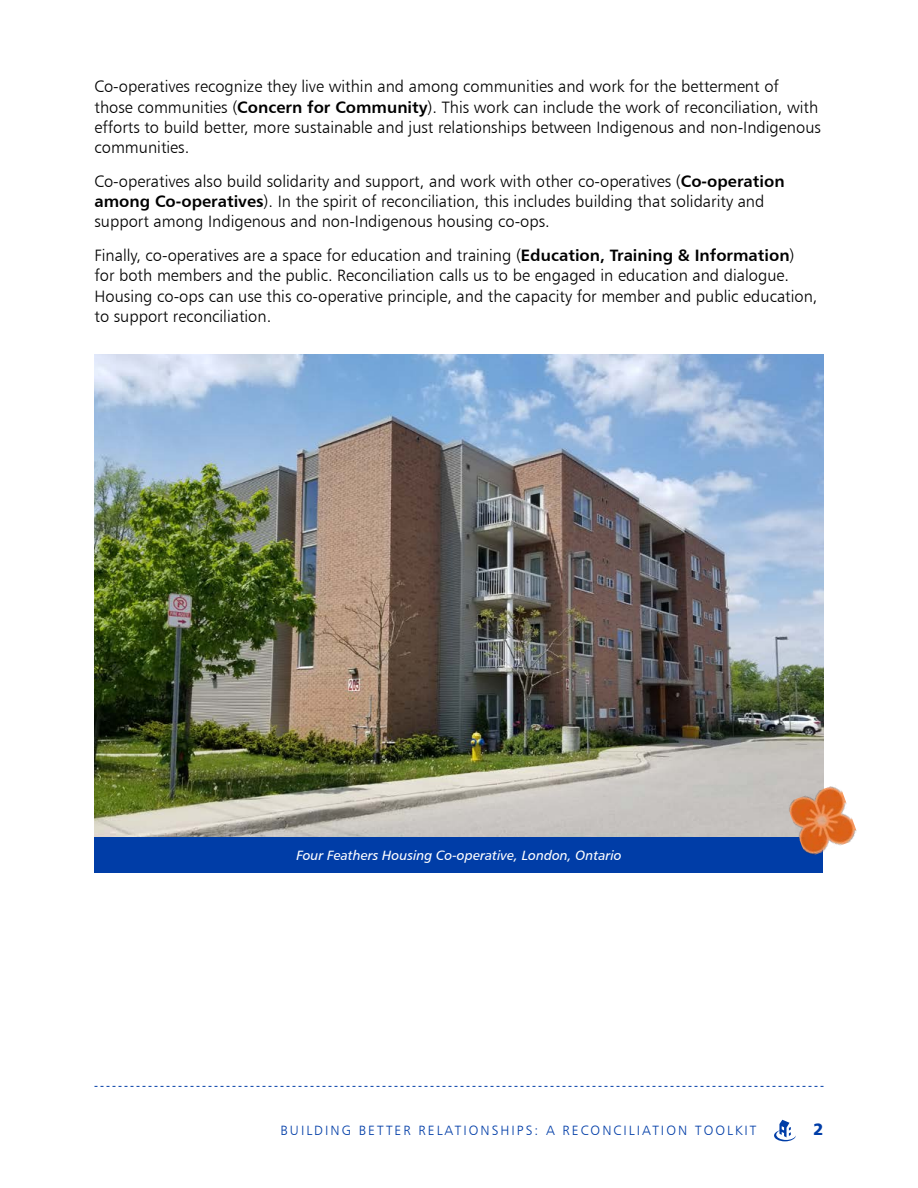
<style>
.page{position:relative;width:918px;height:1188px;background:#fff}
.page>*{position:absolute;margin:0;border:0;box-sizing:border-box;transform-origin:0 0}
.body_copy{font:16.5px/20.2px "Humanist 777 BT Light B";color:#000}
.t1{font:16.5px "Humanist 777 BT Black B";color:#003da7}
.t2{font:13.5px "Humanist 777 BT Light B";letter-spacing:.15em;color:#003da7}
.t3{font:13.5px "Humanist 777 BT Italic B";color:#fff}
.s1{font-family:"Humanist 777 BT Bold B"}
</style>
<div class="page">
<svg style="left:774px;top:1120px;width:22px;height:21px"></svg>
<svg style="left:94px;top:1086px;width:730px;height:1px"></svg>
<img style="left:94px;top:354px;width:730px;height:483px">
<div style="left:94px;top:837px;width:730px;height:36px;background:#003da7"></div>
<img style="left:786px;top:783px;width:71px;height:75px">
<p class="body_copy" style="left:94px;top:76px;width:728px">Co-operatives recognize they live within and among communities and work for the betterment of those communities (<span class="s1">Concern for Community</span>). This work can include the work of reconciliation, with efforts to build better, more sustainable and just relationships between Indigenous and non-Indigenous communities.</p>
<p class="body_copy" style="left:94px;top:171px;width:692px">Co-operatives also build solidarity and support, and work with other co-operatives (<span class="s1">Co-operation among Co-operatives</span>). In the spirit of reconciliation, this includes building that solidarity and support among Indigenous and non-Indigenous housing co-ops.</p>
<p class="body_copy" style="left:94px;top:245px;width:725px">Finally, co-operatives are a space for education and training (<span class="s1">Education, Training &amp; Information</span>) for both members and the public. Reconciliation calls us to be engaged in education and dialogue.<br>Housing co-ops can use this co-operative principle, and the capacity for member and public education, to support reconciliation.</p>
<p class="t3" style="left:296px;top:846px;width:327px">Four Feathers Housing Co-operative, London, Ontario</p>
<p class="t2" style="left:281px;top:1122px;width:478px">BUILDING BETTER RELATIONSHIPS: A RECONCILIATION TOOLKIT</p>
<p class="t1" style="left:813px;top:1119px;width:12px">2</p>
</div>
